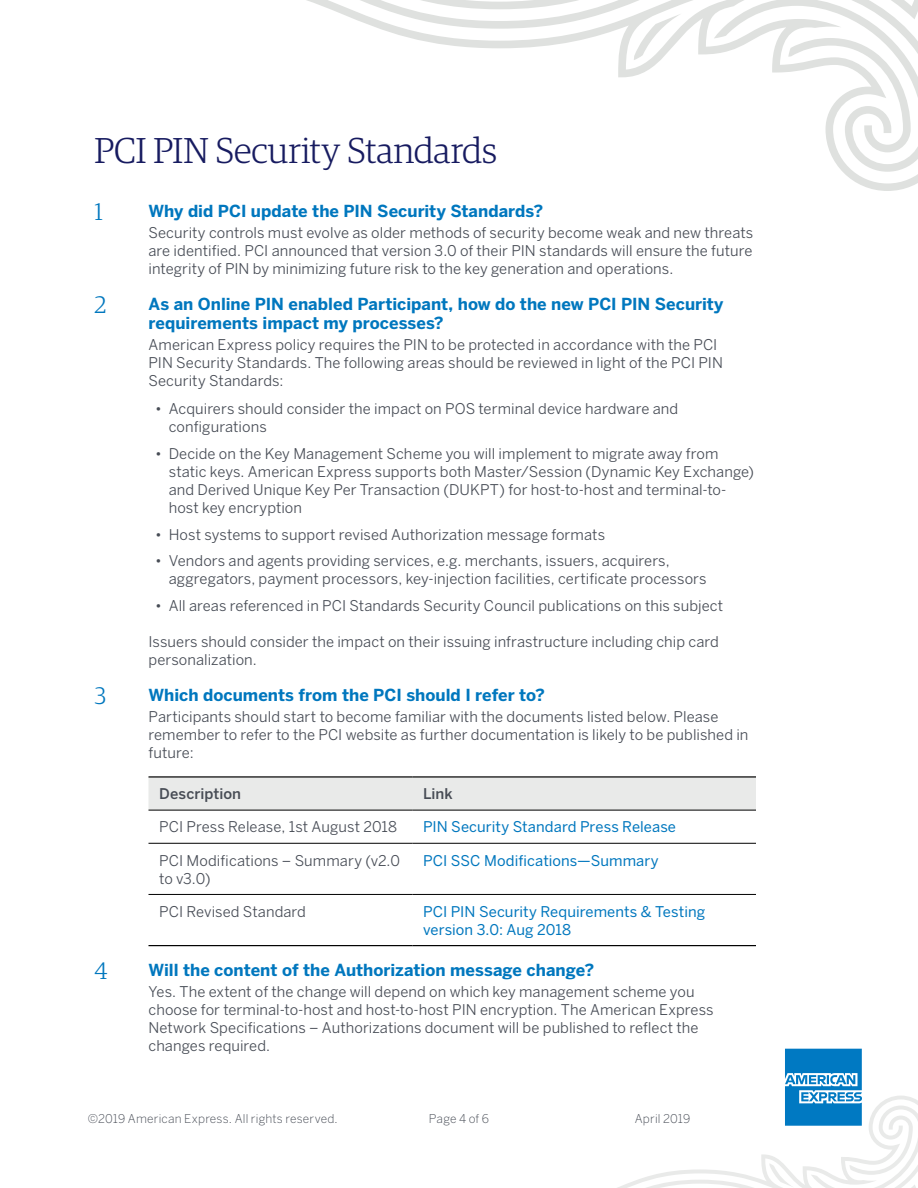
<style>
.page{position:relative;width:918px;height:1188px;background:#fff}
.page>*{position:absolute;margin:0;border:0;box-sizing:border-box;transform-origin:0 0}
.t1{font:300 36px "Guardian Egyp";color:#171b60}
.t2{font:300 24px "Guardian Egyp";color:#0077be}
.t3{font:700 16.5px/19.5px "Benton Sans";color:#0077be}
.t4{font:14.7px/18px "Benton Sans";letter-spacing:.005em;color:#474c55}
.t5{font:14.7px/18px "Benton Sans";letter-spacing:.005em;color:#0077be}
.t6{font:500 14.7px "Benton Sans";letter-spacing:.005em;color:#474c55}
.t7{font:300 12px "Benton Sans";letter-spacing:.015em;color:#474c55}
</style>
<div class="page">
<svg style="left:617px;top:1049px;width:301px;height:139px"></svg>
<svg style="left:307px;top:0;width:611px;height:191px"></svg>
<div style="left:148px;top:778px;width:608px;height:32px;background:#e9eae9"></div>
<hr style="left:148px;top:776px;width:264px;height:2px;background:#000">
<hr style="left:412px;top:776px;width:344px;height:2px;background:#000">
<hr style="left:148px;top:945px;width:264px;height:1px;background:#000">
<hr style="left:412px;top:945px;width:344px;height:1px;background:#000">
<hr style="left:148px;top:810px;width:264px;height:1px;background:#000">
<hr style="left:412px;top:810px;width:344px;height:1px;background:#000">
<hr style="left:148px;top:843px;width:264px;height:1px;background:#000">
<hr style="left:412px;top:843px;width:344px;height:1px;background:#000">
<hr style="left:148px;top:894px;width:264px;height:1px;background:#000">
<hr style="left:412px;top:894px;width:344px;height:1px;background:#000">
<h1 class="t1" style="left:94px;top:127px;width:404px">PCI PIN Security Standards</h1>
<h2 class="t2" style="left:94px;top:195px;width:10px">1</h2>
<p class="t3" style="left:148px;top:201px;width:396px">Why did PCI update the PIN Security Standards?</p>
<p class="t4" style="left:148px;top:224px;width:606px;text-align:justify">Security controls must evolve as older methods of security become weak and new threats are identified. PCI announced that version 3.0 of their PIN standards will ensure the future integrity of PIN by minimizing future risk to the key generation and operations.</p>
<h2 class="t2" style="left:94px;top:288px;width:14px">2</h2>
<p class="t3" style="left:148px;top:294px;width:577px">As an Online PIN enabled Participant, how do the new PCI PIN Security requirements impact my processes?</p>
<p class="t4" style="left:148px;top:336px;width:576px">American Express policy requires the PIN to be protected in accordance with the PCI<br>PIN Security Standards. The following areas should be reviewed in light of the PCI PIN<br>Security Standards:</p>
<p class="t4" style="left:169px;top:400px;width:511px;text-indent:-13px">• Acquirers should consider the impact on POS terminal device hardware and configurations</p>
<p class="t4" style="left:169px;top:445px;width:587px;text-indent:-13px">• Decide on the Key Management Scheme you will implement to migrate away from static keys. American Express supports both Master/Session (Dynamic Key Exchange) and Derived Unique Key Per Transaction (DUKPT) for host-to-host and terminal-to&shy;host key encryption</p>
<p class="t4" style="left:155px;top:525px;width:451px">• Host systems to support revised Authorization message formats</p>
<p class="t4" style="left:169px;top:552px;width:539px;text-indent:-13px">• Vendors and agents providing services, e.g. merchants, issuers, acquirers, aggregators, payment processors, key-injection facilities, certificate processors</p>
<p class="t4" style="left:155px;top:597px;width:569px">• All areas referenced in PCI Standards Security Council publications on this subject</p>
<p class="t4" style="left:148px;top:633px;width:572px">Issuers should consider the impact on their issuing infrastructure including chip card personalization.</p>
<h2 class="t2" style="left:94px;top:680px;width:13px">3</h2>
<p class="t3" style="left:148px;top:685px;width:398px">Which documents from the PCI should I refer to?</p>
<p class="t4" style="left:148px;top:708px;width:601px">Participants should start to become familiar with the documents listed below. Please remember to refer to the PCI website as further documentation is likely to be published in future:</p>
<p class="t6" style="left:159px;top:785px;width:83px">Description</p>
<p class="t6" style="left:423px;top:785px;width:31px">Link</p>
<p class="t4" style="left:159px;top:818px;width:239px">PCI Press Release, 1st August 2018</p>
<p class="t5" style="left:423px;top:818px;width:254px">PIN Security Standard Press Release</p>
<p class="t4" style="left:159px;top:851px;width:242px">PCI Modifications – Summary (v2.0 to v3.0)</p>
<p class="t5" style="left:423px;top:851px;width:237px">PCI SSC Modifications—Summary</p>
<p class="t4" style="left:159px;top:902px;width:148px">PCI Revised Standard</p>
<p class="t5" style="left:423px;top:903px;width:284px">PCI PIN Security Requirements &amp; Testing version 3.0: Aug 2018</p>
<h2 class="t2" style="left:94px;top:955px;width:15px">4</h2>
<p class="t3" style="left:148px;top:960px;width:447px">Will the content of the Authorization message change?</p>
<p class="t4" style="left:148px;top:983px;width:567px">Yes. The extent of the change will depend on which key management scheme you choose for terminal-to-host and host-to-host PIN encryption. The American Express Network Specifications – Authorizations document will be published to reflect the changes required.</p>
<p class="t7" style="left:88px;top:1111px;width:252px">©2019 American Express. All rights reserved.</p>
<p class="t7" style="left:429px;top:1111px;width:62px">Page 4 of 6</p>
<p class="t7" style="left:635px;top:1111px;width:57px">April 2019</p>
</div>
